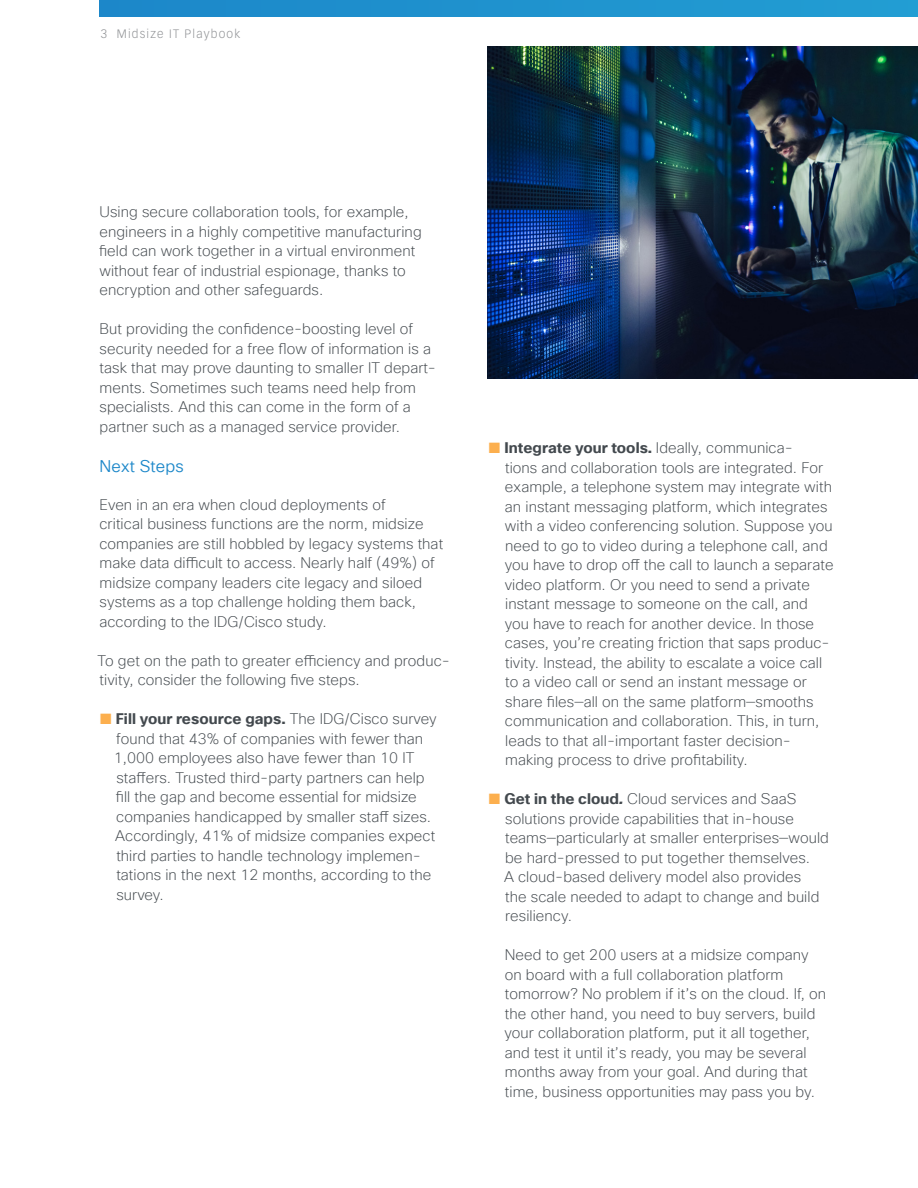
<style>
.page{position:relative;width:918px;height:1188px;background:#fff}
.page>*{position:absolute;margin:0;border:0;box-sizing:border-box;transform-origin:0 0}
.sub{font:16.5px "Cisco Sans TT Light";letter-spacing:.01em;color:#1c87c9}
.text{font:200 15px/19.5px "Cisco Sans TT";letter-spacing:.005em;color:#43494e}
.indented_text{font:200 15px/19.5px "Cisco Sans TT";letter-spacing:.005em;color:#43494e}
.t1{font:300 12px "Vectora LH";letter-spacing:.1em;color:#939598}
.s1{color:#fcaf4e}
.s2{font-weight:700}
.s3{font-weight:700;font-style:italic}
</style>
<div class="page">
<div style="left:99px;top:0;width:819px;height:16px;background:#1f92ce"></div>
<img style="left:488px;top:47px;width:430px;height:331px">
<p class="t1" style="left:101px;top:26px;width:141px">3 Midsize IT Playbook</p>
<p class="text" style="left:99px;top:203px;width:324px">Using secure collaboration tools, for example, engineers in a highly competitive manufacturing field can work together in a virtual environment without fear of industrial espionage, thanks to encryption and other safeguards.</p>
<p class="text" style="left:100px;top:320px;width:338px">But providing the confidence-boosting level of security needed for a free flow of information is a task that may prove daunting to smaller IT depart&shy;ments. Sometimes such teams need help from specialists. And this can come in the form of a partner such as a managed service provider.</p>
<p class="sub" style="left:99px;top:456px;width:86px">Next Steps</p>
<p class="text" style="left:99px;top:495px;width:345px">Even in an era when cloud deployments of<br>critical business functions are the norm, midsize companies are still hobbled by legacy systems that make data difficult to access. Nearly half (49%) of midsize company leaders cite legacy and siloed systems as a top challenge holding them back, according to the IDG/Cisco study.</p>
<p class="text" style="left:98px;top:651px;width:354px">To get on the path to greater efficiency and produc&shy;tivity, consider the following five steps.</p>
<p class="text" style="left:114px;top:710px;width:324px;text-indent:-14px"><span class="s1">■</span> <span class="s2">Fill your resource gaps.</span> The IDG/Cisco survey found that 43% of companies with fewer than 1,000 employees also have fewer than 10 IT staffers. Trusted third-party partners can help fill the gap and become essential for midsize companies handicapped by smaller staff sizes.<br>Accordingly, 41% of midsize companies expect third parties to handle technology implemen&shy;tations in the next 12 months, according to the survey.</p>
<p class="text" style="left:505px;top:439px;width:330px;text-indent:-16px"><span class="s1">■</span> <span class="s2">Integrate your tools.</span> Ideally, communica-<br>tions and collaboration tools are integrated. For example, a telephone system may integrate with an instant messaging platform, which integrates with a video conferencing solution. Suppose you need to go to video during a telephone call, and you have to drop off the call to launch a separate video platform. Or you need to send a private instant message to someone on the call, and you have to reach for another device. In those cases, you’re creating friction that saps produc&shy;tivity. Instead, the ability to escalate a voice call to a video call or send an instant message or share files—all on the same platform—smooths communication and collaboration. This, in turn, leads to that all-important faster decision&shy;making process to drive profitability.</p>
<p class="text" style="left:504px;top:790px;width:326px;text-indent:-15px"><span class="s1">■</span> <span class="s2">Get in the cloud</span><span class="s3">.</span> Cloud services and SaaS solutions provide capabilities that in-house teams—particularly at smaller enterprises—would be hard-pressed to put together themselves.<br>A cloud-based delivery model also provides<br>the scale needed to adapt to change and build resiliency.</p>
<p class="indented_text" style="left:505px;top:946px;width:323px">Need to get 200 users at a midsize company on board with a full collaboration platform tomorrow? No problem if it’s on the cloud. If, on the other hand, you need to buy servers, build your collaboration platform, put it all together, and test it until it’s ready, you may be several months away from your goal. And during that time, business opportunities may pass you by.</p>
</div>
